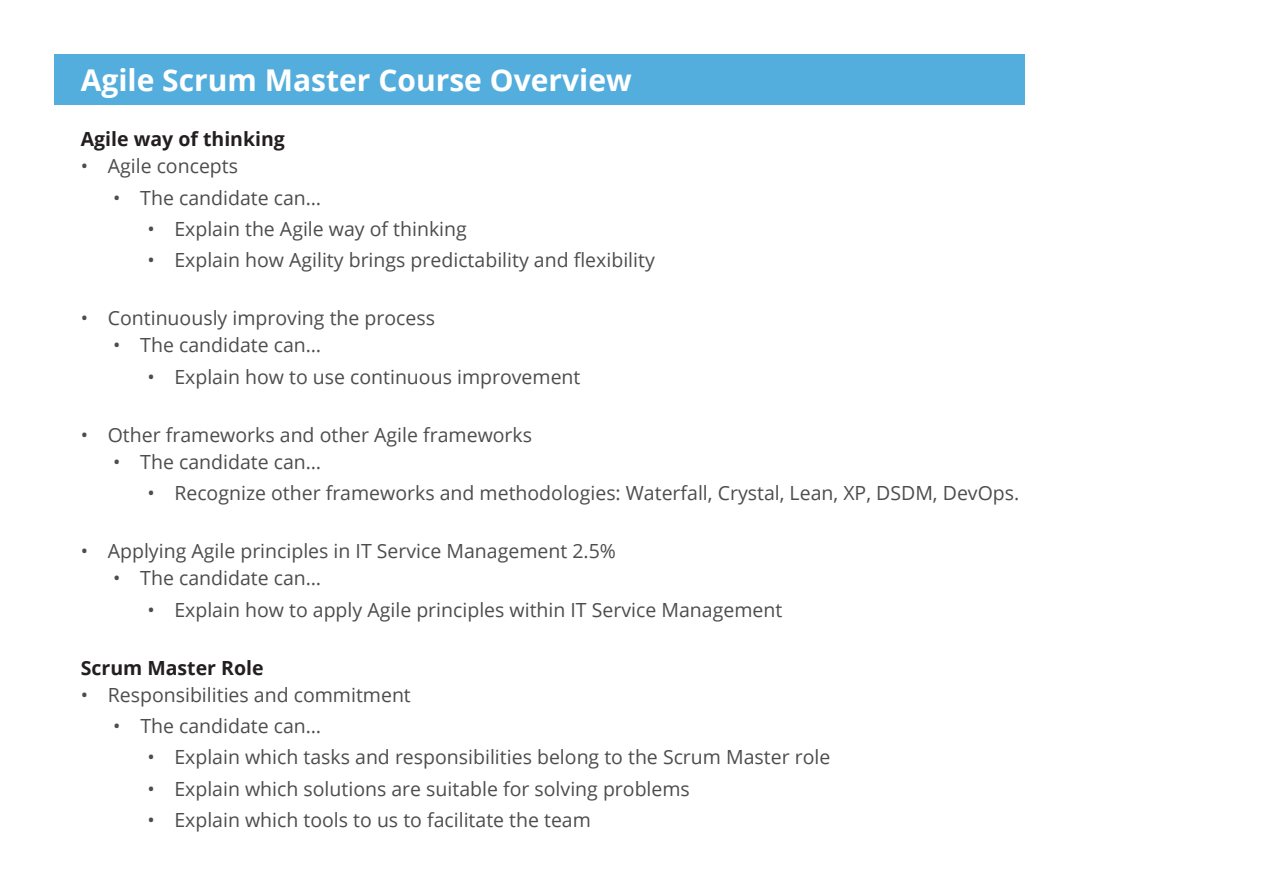
<style>
.page{position:relative;width:1263px;height:893px;background:#fff}
.page>*{position:absolute;margin:0;border:0;box-sizing:border-box;transform-origin:0 0}
.t1{font:700 30px "Open Sans";color:#fff}
.t2{font:19.5px "Open Sans";color:#4d4d4d}
.t3{font:700 19.5px "Open Sans";color:#231f20}
</style>
<div class="page">
<div style="left:54px;top:54px;width:970px;height:51px;background:#53aedd"></div>
<p class="t1" style="left:81px;top:59px;width:552px">Agile Scrum Master Course Overview</p>
<p class="t3" style="left:81px;top:126px;width:206px">Agile way of thinking</p>
<p class="t2" style="left:81px;top:153px;width:159px">• Agile concepts</p>
<p class="t2" style="left:113px;top:184px;width:209px">• The candidate can…</p>
<p class="t2" style="left:147px;top:215px;width:321px">• Explain the Agile way of thinking</p>
<p class="t2" style="left:147px;top:247px;width:509px">• Explain how Agility brings predictability and flexibility</p>
<p class="t2" style="left:81px;top:305px;width:356px">• Continuously improving the process</p>
<p class="t2" style="left:113px;top:332px;width:209px">• The candidate can…</p>
<p class="t2" style="left:147px;top:363px;width:435px">• Explain how to use continuous improvement</p>
<p class="t2" style="left:81px;top:421px;width:453px">• Other frameworks and other Agile frameworks</p>
<p class="t2" style="left:113px;top:448px;width:209px">• The candidate can…</p>
<p class="t2" style="left:147px;top:480px;width:873px">• Recognize other frameworks and methodologies: Waterfall, Crystal, Lean, XP, DSDM, DevOps.</p>
<p class="t2" style="left:81px;top:538px;width:537px">• Applying Agile principles in IT Service Management 2.5%</p>
<p class="t2" style="left:113px;top:565px;width:209px">• The candidate can…</p>
<p class="t2" style="left:147px;top:596px;width:636px">• Explain how to apply Agile principles within IT Service Management</p>
<p class="t3" style="left:81px;top:654px;width:184px">Scrum Master Role</p>
<p class="t2" style="left:81px;top:681px;width:332px">• Responsibilities and commitment</p>
<p class="t2" style="left:113px;top:713px;width:209px">• The candidate can…</p>
<p class="t2" style="left:147px;top:744px;width:684px">• Explain which tasks and responsibilities belong to the Scrum Master role</p>
<p class="t2" style="left:147px;top:775px;width:544px">• Explain which solutions are suitable for solving problems</p>
<p class="t2" style="left:147px;top:806px;width:445px">• Explain which tools to us to facilitate the team</p>
</div>
